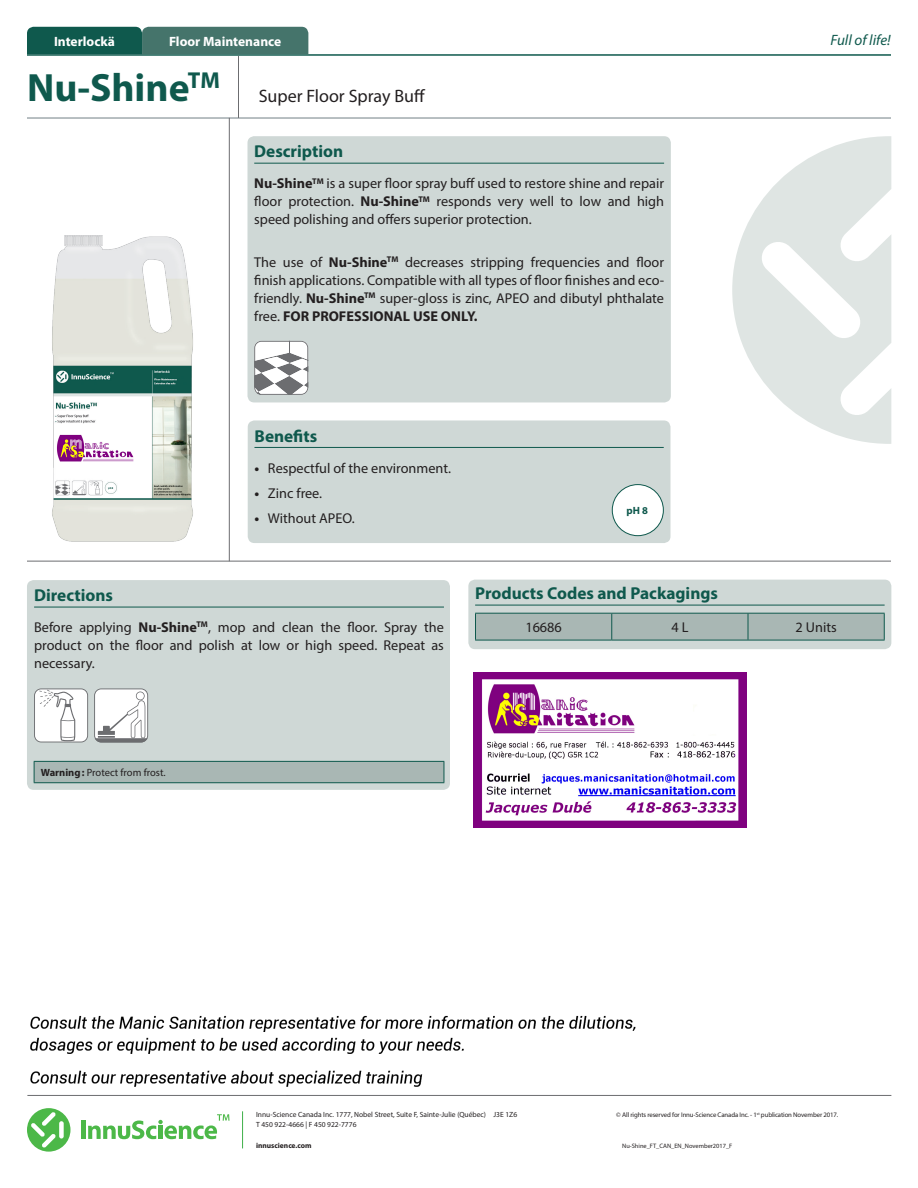
<style>
.page{position:relative;width:918px;height:1188px;background:#fff}
.page>*{position:absolute;margin:0;border:0;box-sizing:border-box;transform-origin:0 0}
.t1{font:700 39.6px "Myriad Pro";color:#0f594d}
.t2{font:18px "Myriad Pro";color:#231f20}
.Titre_-_Description{font:700 17.25px "Myriad Pro";color:#0f594d}
.t3{font:italic 15px "Myriad Pro";color:#0f594d}
.Description_Avantage{font:14.25px/18px "Myriad Pro";color:#231f20;text-align:justify}
.Texte_Courant{font:14.25px/18px "Myriad Pro";color:#231f20;text-align:justify}
.Texte_Courant_Tablea{font:14.25px "Myriad Pro";color:#231f20}
.t4{font:700 13.5px "Myriad Pro";color:#fff}
.Texte_Courant-2{font:10.5px "Myriad Pro";color:#231f20}
.t5{font:700 10.5px "Myriad Pro";color:#0f594d}
.t6{font:7.5px/10.5px "Myriad Pro";color:#231f20}
.t7{font:700 7.5px "Myriad Pro";color:#231f20}
.t8{font:6.75px "Myriad Pro";letter-spacing:-.015em;color:#231f20}
.t9{font:6.3px "Myriad Pro";color:#231f20}
.s1{font-weight:700}
</style>
<div class="page">
<hr style="left:27px;top:118px;width:864px;height:1px;background:#727f85">
<hr style="left:27px;top:54px;width:864px;height:2px;background:#0f594d">
<hr style="left:238px;top:56px;width:1px;height:62px;background:#6c6d70">
<hr style="left:27px;top:1095px;width:864px;height:1px;background:#6c6d70">
<svg style="left:27px;top:27px;width:281px;height:27px;background:#2f695f"></svg>
<hr style="left:81px;top:1121px;width:4px;height:18px;background:#4cb848">
<svg style="left:88px;top:1114px;width:142px;height:25px"></svg>
<svg style="left:27px;top:1108px;width:43px;height:44px"></svg>
<hr style="left:242px;top:1111px;width:1px;height:37px;background:#3eb049">
<hr style="left:229px;top:118px;width:1px;height:443px;background:#6c6d70">
<svg style="left:732px;top:136px;width:159px;height:308px;fill:#dfe5e3"></svg>
<hr style="left:27px;top:561px;width:864px;height:1px;background:#6c6d70">
<div style="left:248px;top:420px;width:422px;height:123px;background:#cfd8d6;border-radius:7px"></div>
<hr style="left:254px;top:447px;width:410px;height:1px;background:#0f594d">
<div style="left:468px;top:580px;width:423px;height:69px;background:#cfd8d6;border-radius:7px"></div>
<hr style="left:475px;top:605px;width:410px;height:1px;background:#0f594d">
<svg style="left:475px;top:613px;width:410px;height:27px;background:#a0b2ae"></svg>
<hr style="left:475px;top:640px;width:137px;height:1px;background:#0f594d">
<hr style="left:612px;top:640px;width:136px;height:1px;background:#0f594d">
<hr style="left:748px;top:640px;width:137px;height:1px;background:#0f594d">
<div style="left:27px;top:580px;width:423px;height:210px;background:#cfd8d6;border-radius:7px"></div>
<div style="left:34px;top:761px;width:410px;height:22px;background:#a9b7b4"></div>
<svg style="left:34px;top:762px;width:1px;height:20px"></svg>
<hr style="left:34px;top:761px;width:410px;height:1px;background:#0f594d">
<svg style="left:444px;top:762px;width:1px;height:20px"></svg>
<hr style="left:34px;top:782px;width:410px;height:1px;background:#0f594d">
<hr style="left:34px;top:607px;width:410px;height:1px;background:#0f594d">
<svg style="left:34px;top:688px;width:54px;height:54px"></svg>
<div style="left:35px;top:689px;width:52px;height:53px;background:#fff;border-radius:6px"></div>
<svg style="left:39px;top:690px;width:36px;height:51px"></svg>
<svg style="left:94px;top:688px;width:54px;height:54px"></svg>
<div style="left:95px;top:689px;width:52px;height:53px;background:#fff;border-radius:6px"></div>
<svg style="left:95px;top:692px;width:53px;height:50px"></svg>
<div style="left:248px;top:136px;width:423px;height:266px;background:#cfd8d6;border-radius:7px"></div>
<hr style="left:254px;top:163px;width:410px;height:1px;background:#0f594d">
<svg style="left:254px;top:341px;width:54px;height:54px;background:#c3c3c4"></svg>
<img style="left:52px;top:235px;width:141px;height:307px">
<div style="left:612px;top:485px;width:51px;height:51px;background:#fff;border-radius:50%"></div>
<div style="left:612px;top:484px;width:52px;height:52px;border:1px solid #0f594d;border-radius:50%"></div>
<img style="left:57px;top:435px;width:77px;height:26px">
<img style="left:473px;top:673px;width:274px;height:154px">
<img style="left:30px;top:1015px;width:606px;height:72px">
<p class="t4" style="left:169px;top:32px;width:114px">Floor Maintenance</p>
<p class="t3" style="left:830px;top:30px;width:62px">Full of life!</p>
<h1 class="t1" style="left:27px;top:62px;width:194px">Nu-Shine<sup>TM</sup></h1>
<p class="t4" style="left:54px;top:32px;width:62px">Interlockä</p>
<p class="t2" style="left:259px;top:85px;width:168px">Super Floor Spray Buff</p>
<p class="Titre_-_Description" style="left:254px;top:140px;width:91px">Description</p>
<p class="Texte_Courant" style="left:254px;top:174px;width:411px"><span class="s1">Nu-Shine</span><sup>TM</sup> is a super floor spray buff used to restore shine and repair floor protection. <span class="s1">Nu-Shine</span><sup>TM</sup> responds very well to low and high speed polishing and offers superior protection.</p>
<p class="Description_Avantage" style="left:254px;top:253px;width:411px">The use of <span class="s1">Nu-Shine</span><sup>TM</sup> decreases stripping frequencies and floor finish applications. Compatible with all types of floor finishes and eco&shy;friendly. <span class="s1">Nu-Shine</span><sup>TM</sup> super-gloss is zinc, APEO and dibutyl phthalate free. <span class="s1">FOR PROFESSIONAL USE ONLY.</span></p>
<p class="Titre_-_Description" style="left:254px;top:425px;width:64px">Benefits</p>
<p class="Description_Avantage" style="left:254px;top:459px;width:198px"><span class="s1">•</span> Respectful of the environment.</p>
<p class="Description_Avantage" style="left:254px;top:484px;width:69px"><span class="s1">•</span> Zinc free.</p>
<p class="Description_Avantage" style="left:254px;top:509px;width:102px"><span class="s1">•</span> Without APEO.</p>
<p class="Titre_-_Description" style="left:34px;top:584px;width:80px">Directions</p>
<p class="Description_Avantage" style="left:34px;top:618px;width:411px">Before applying <span class="s1">Nu-Shine</span><sup>TM</sup>, mop and clean the floor. Spray the product on the floor and polish at low or high speed. Repeat as necessary.</p>
<p class="t5" style="left:626px;top:504px;width:23px">pH 8</p>
<p class="Titre_-_Description" style="left:475px;top:582px;width:244px">Products Codes and Packagings</p>
<p class="Texte_Courant_Tablea" style="left:525px;top:618px;width:38px">16686</p>
<p class="Texte_Courant_Tablea" style="left:671px;top:618px;width:19px">4 L</p>
<p class="Texte_Courant_Tablea" style="left:796px;top:618px;width:43px">2 Units</p>
<p class="Texte_Courant-2" style="left:41px;top:766px;width:126px"><span class="s1">Warning:</span> Protect from frost.</p>
<p class="t6" style="left:256px;top:1109px;width:263px">Innu-Science Canada Inc. 1777, Nobel Street, Suite F, Sainte-Julie (Québec) J3E 1Z6<br>T 450 922-4666 | F 450 922-7776</p>
<p class="t7" style="left:256px;top:1141px;width:57px">innuscience.com</p>
<p class="t8" style="left:616px;top:1110px;width:224px">© All rights reserved for Innu-Science Canada Inc. - 1<sup>st</sup> publication November 2017.</p>
<p class="t9" style="left:622px;top:1142px;width:112px">Nu-Shine_FT_CAN_EN_November2017_F</p>
</div>
